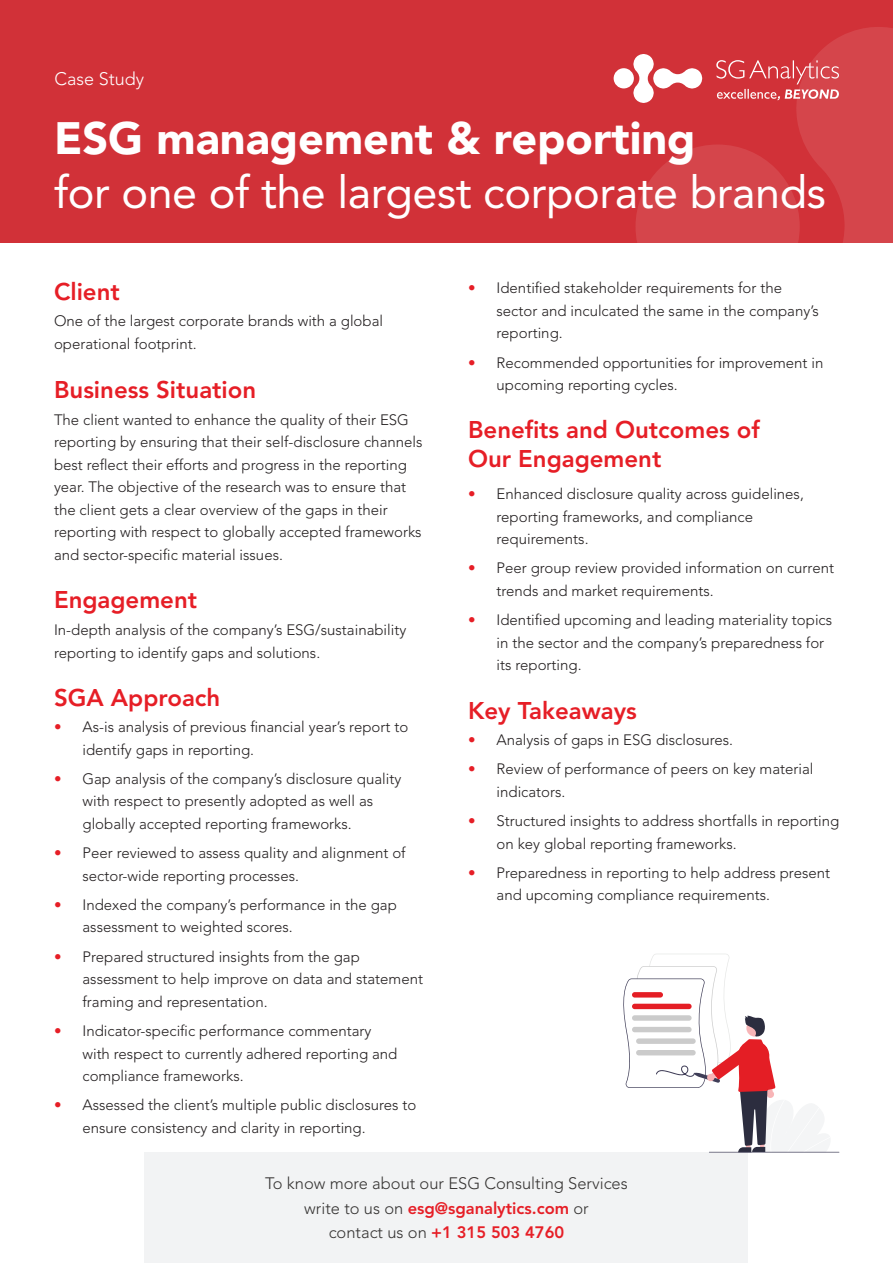
<style>
.page{position:relative;width:893px;height:1263px;background:#fff}
.page>*{position:absolute;margin:0;border:0;box-sizing:border-box;transform-origin:0 0}
.t1{font:45px "Avenir LT Std";letter-spacing:-.01em;color:#fff}
.t2{font:900 45px "Avenir LT Std";color:#fff}
.t3{font:800 24px/28.8px "Avenir LT Std";color:#e61e26}
.t4{font:300 18px "Avenir LT Std";color:#fff}
.t5{font:300 16.5px/24.6px "Avenir LT Std";color:#363433;text-align:center}
.t6{font:300 15px/22.5px "Avenir LT Std";color:#231f20}
.s1{color:#e61e26}
.s2{font-weight:800;color:#e61e26}
</style>
<div class="page">
<div style="left:0;top:0;width:893px;height:243px;background:#d13138"></div>
<div style="left:614px;top:68px;width:20px;height:20px;background:#fff;border-radius:50%"></div>
<svg style="left:633px;top:27px;width:260px;height:216px"></svg>
<div style="left:145px;top:1152px;width:603px;height:111px;background:#f2f3f4"></div>
<svg style="left:623px;top:954px;width:216px;height:199px"></svg>
<p class="t4" style="left:54px;top:68px;width:91px">Case Study</p>
<h1 class="t2" style="left:54px;top:111px;width:643px">ESG management &amp; reporting</h1>
<h1 class="t1" style="left:54px;top:167px;width:773px">for one of the largest corporate brands</h1>
<h2 class="t3" style="left:54px;top:277px;width:67px">Client</h2>
<p class="t6" style="left:54px;top:310px;width:331px">One of the largest corporate brands with a global operational footprint.</p>
<h2 class="t3" style="left:54px;top:375px;width:204px">Business Situation</h2>
<p class="t6" style="left:54px;top:408px;width:370px">The client wanted to enhance the quality of their ESG reporting by ensuring that their self-disclosure channels best reflect their efforts and progress in the reporting year. The objective of the research was to ensure that the client gets a clear overview of the gaps in their reporting with respect to globally accepted frameworks and sector-specific material issues.</p>
<h2 class="t3" style="left:54px;top:586px;width:145px">Engagement</h2>
<p class="t6" style="left:54px;top:619px;width:354px">In-depth analysis of the company’s ESG/sustainability reporting to identify gaps and solutions.</p>
<h2 class="t3" style="left:54px;top:683px;width:168px">SGA Approach</h2>
<p class="t6" style="left:82px;top:716px;width:327px;text-indent:-28px"><span class="s1">•</span> As-is analysis of previous financial year’s report to identify gaps in reporting.</p>
<p class="t6" style="left:82px;top:768px;width:320px;text-indent:-28px"><span class="s1">•</span> Gap analysis of the company’s disclosure quality with respect to presently adopted as well as globally accepted reporting frameworks.</p>
<p class="t6" style="left:82px;top:842px;width:325px;text-indent:-28px"><span class="s1">•</span> Peer reviewed to assess quality and alignment of sector-wide reporting processes.</p>
<p class="t6" style="left:82px;top:894px;width:316px;text-indent:-28px"><span class="s1">•</span> Indexed the company’s performance in the gap assessment to weighted scores.</p>
<p class="t6" style="left:82px;top:945px;width:342px;text-indent:-28px"><span class="s1">•</span> Prepared structured insights from the gap assessment to help improve on data and statement framing and representation.</p>
<p class="t6" style="left:82px;top:1020px;width:316px;text-indent:-28px"><span class="s1">•</span> Indicator-specific performance commentary with respect to currently adhered reporting and compliance frameworks.</p>
<p class="t6" style="left:82px;top:1094px;width:335px;text-indent:-28px"><span class="s1">•</span> Assessed the client’s multiple public disclosures to ensure consistency and clarity in reporting.</p>
<p class="t6" style="left:497px;top:277px;width:324px;text-indent:-28px"><span class="s1">•</span> Identified stakeholder requirements for the sector and inculcated the same in the company’s reporting.</p>
<p class="t6" style="left:497px;top:351px;width:328px;text-indent:-28px"><span class="s1">•</span> Recommended opportunities for improvement in upcoming reporting cycles.</p>
<h2 class="t3" style="left:468px;top:415px;width:293px">Benefits and Outcomes of<br>Our Engagement</h2>
<p class="t6" style="left:497px;top:483px;width:309px;text-indent:-28px"><span class="s1">•</span> Enhanced disclosure quality across guidelines, reporting frameworks, and compliance requirements.</p>
<p class="t6" style="left:497px;top:557px;width:339px;text-indent:-28px"><span class="s1">•</span> Peer group review provided information on current trends and market requirements.</p>
<p class="t6" style="left:497px;top:609px;width:337px;text-indent:-28px"><span class="s1">•</span> Identified upcoming and leading materiality topics in the sector and the company’s preparedness for its reporting.</p>
<h2 class="t3" style="left:468px;top:696px;width:170px">Key Takeaways</h2>
<p class="t6" style="left:468px;top:729px;width:266px"><span class="s1">•</span> Analysis of gaps in ESG disclosures.</p>
<p class="t6" style="left:497px;top:758px;width:318px;text-indent:-28px"><span class="s1">•</span> Review of performance of peers on key material indicators.</p>
<p class="t6" style="left:497px;top:810px;width:344px;text-indent:-28px"><span class="s1">•</span> Structured insights to address shortfalls in reporting on key global reporting frameworks.</p>
<p class="t6" style="left:497px;top:861px;width:335px;text-indent:-28px"><span class="s1">•</span> Preparedness in reporting to help address present and upcoming compliance requirements.</p>
<p class="t5" style="left:265px;top:1171px;width:364px">To know more about our ESG Consulting Services write to us on <span class="s2">esg@sganalytics.com</span> or<br>contact us on <span class="s2">+1 315 503 4760</span></p>
</div>
